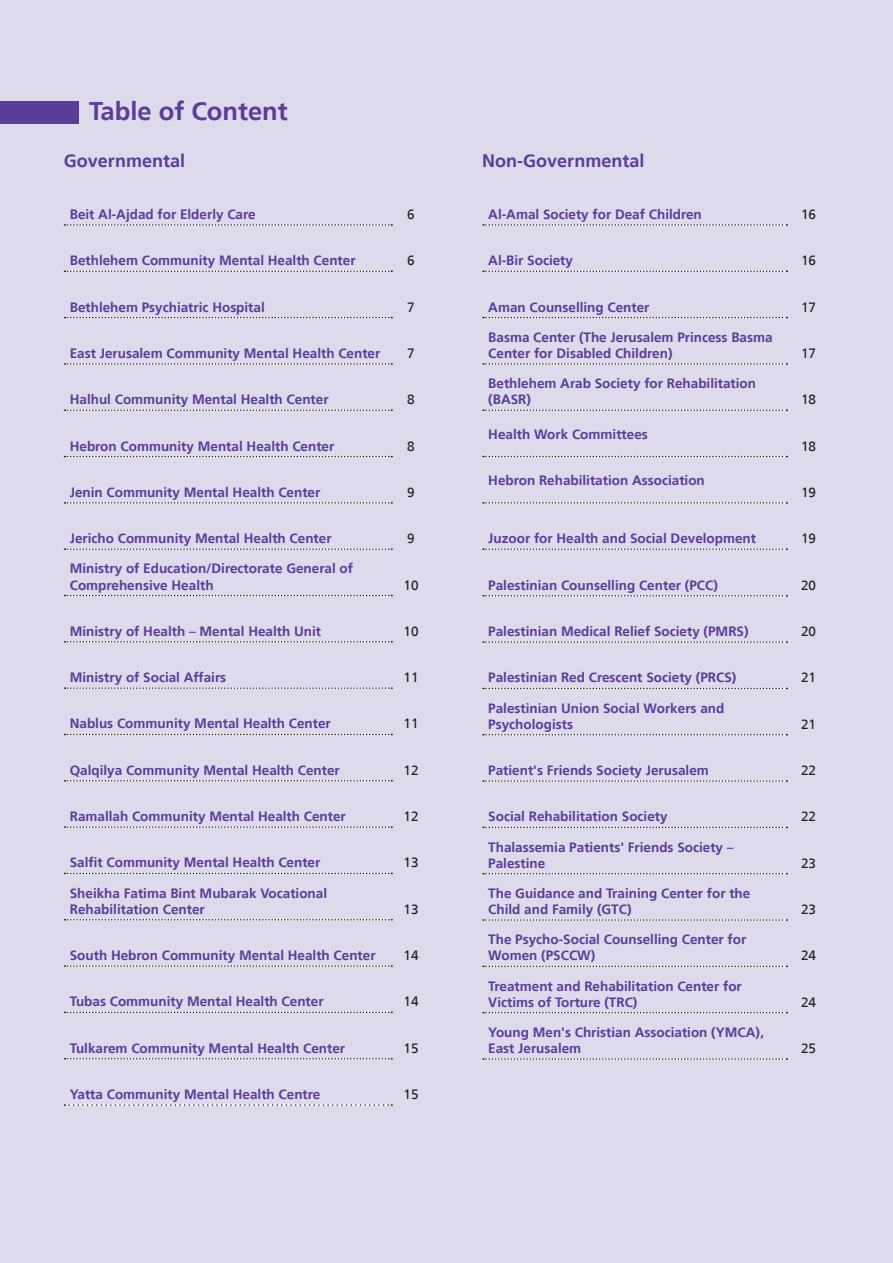
<style>
.page{position:relative;width:893px;height:1263px;background:#ded9eb}
.page>*{position:absolute;margin:0;border:0;box-sizing:border-box;transform-origin:0 0}
.t1{font:700 25.5px "Frutiger LT Arabic 65";color:#573e99}
.t2{font:700 18px "Frutiger LT Arabic 65";color:#573e99}
.t3{font:700 13.5px/16.2px "Frutiger LT Arabic 65";color:#573e99}
.t4{font:13.5px "Frutiger LT Arabic 55 Roman";color:#231f20}
</style>
<div class="page">
<div style="left:0;top:101px;width:79px;height:23px;background:#573e99"></div>
<svg style="left:483px;top:224px;width:304px;height:2px"></svg>
<svg style="left:483px;top:270px;width:304px;height:2px"></svg>
<svg style="left:483px;top:317px;width:304px;height:1px"></svg>
<svg style="left:483px;top:363px;width:304px;height:2px"></svg>
<svg style="left:483px;top:409px;width:304px;height:2px"></svg>
<svg style="left:483px;top:456px;width:304px;height:1px"></svg>
<svg style="left:483px;top:502px;width:304px;height:2px"></svg>
<svg style="left:483px;top:548px;width:304px;height:2px"></svg>
<svg style="left:483px;top:595px;width:304px;height:1px"></svg>
<svg style="left:483px;top:641px;width:304px;height:2px"></svg>
<svg style="left:483px;top:688px;width:304px;height:1px"></svg>
<svg style="left:483px;top:734px;width:304px;height:1px"></svg>
<svg style="left:483px;top:780px;width:304px;height:2px"></svg>
<svg style="left:483px;top:827px;width:304px;height:1px"></svg>
<svg style="left:483px;top:873px;width:304px;height:1px"></svg>
<svg style="left:483px;top:919px;width:304px;height:2px"></svg>
<svg style="left:483px;top:965px;width:304px;height:2px"></svg>
<svg style="left:483px;top:1012px;width:304px;height:1px"></svg>
<svg style="left:483px;top:1058px;width:304px;height:2px"></svg>
<svg style="left:65px;top:224px;width:327px;height:2px"></svg>
<svg style="left:65px;top:270px;width:327px;height:2px"></svg>
<svg style="left:65px;top:317px;width:327px;height:1px"></svg>
<svg style="left:65px;top:363px;width:327px;height:2px"></svg>
<svg style="left:65px;top:409px;width:327px;height:2px"></svg>
<svg style="left:65px;top:456px;width:327px;height:1px"></svg>
<svg style="left:65px;top:502px;width:327px;height:2px"></svg>
<svg style="left:65px;top:548px;width:327px;height:2px"></svg>
<svg style="left:65px;top:595px;width:327px;height:1px"></svg>
<svg style="left:65px;top:641px;width:327px;height:2px"></svg>
<svg style="left:65px;top:687px;width:327px;height:2px"></svg>
<svg style="left:65px;top:734px;width:327px;height:1px"></svg>
<svg style="left:65px;top:780px;width:327px;height:1px"></svg>
<svg style="left:65px;top:826px;width:327px;height:2px"></svg>
<svg style="left:65px;top:873px;width:327px;height:1px"></svg>
<svg style="left:65px;top:919px;width:327px;height:1px"></svg>
<svg style="left:65px;top:965px;width:327px;height:2px"></svg>
<svg style="left:65px;top:1012px;width:327px;height:1px"></svg>
<svg style="left:65px;top:1058px;width:327px;height:1px"></svg>
<svg style="left:65px;top:1104px;width:327px;height:2px"></svg>
<h1 class="t1" style="left:89px;top:90px;width:200px">Table of Content</h1>
<h2 class="t2" style="left:64px;top:146px;width:123px">Governmental</h2>
<h2 class="t2" style="left:482px;top:146px;width:164px">Non-Governmental</h2>
<p class="t3" style="left:70px;top:206px;width:187px">Beit Al-Ajdad for Elderly Care</p>
<p class="t4" style="left:407px;top:204px;width:9px">6</p>
<p class="t3" style="left:488px;top:206px;width:215px">Al-Amal Society for Deaf Children</p>
<p class="t4" style="left:801px;top:204px;width:17px">16</p>
<p class="t3" style="left:70px;top:252px;width:287px">Bethlehem Community Mental Health Center</p>
<p class="t4" style="left:407px;top:250px;width:9px">6</p>
<p class="t3" style="left:488px;top:252px;width:86px">Al-Bir Society</p>
<p class="t4" style="left:801px;top:250px;width:17px">16</p>
<p class="t3" style="left:70px;top:299px;width:197px">Bethlehem Psychiatric Hospital</p>
<p class="t4" style="left:407px;top:296px;width:9px">7</p>
<p class="t3" style="left:488px;top:299px;width:163px">Aman Counselling Center</p>
<p class="t4" style="left:801px;top:296px;width:17px">17</p>
<p class="t3" style="left:70px;top:345px;width:312px">East Jerusalem Community Mental Health Center</p>
<p class="t4" style="left:407px;top:343px;width:9px">7</p>
<p class="t3" style="left:488px;top:329px;width:286px">Basma Center (The Jerusalem Princess Basma<br>Center for Disabled Children(</p>
<p class="t4" style="left:801px;top:343px;width:17px">17</p>
<p class="t3" style="left:70px;top:391px;width:260px">Halhul Community Mental Health Center</p>
<p class="t4" style="left:407px;top:389px;width:9px">8</p>
<p class="t3" style="left:488px;top:375px;width:269px">Bethlehem Arab Society for Rehabilitation (BASR(</p>
<p class="t4" style="left:801px;top:389px;width:17px">18</p>
<p class="t3" style="left:70px;top:438px;width:266px">Hebron Community Mental Health Center</p>
<p class="t4" style="left:407px;top:435px;width:9px">8</p>
<p class="t3" style="left:488px;top:426px;width:161px">Health Work Committees</p>
<p class="t4" style="left:801px;top:435px;width:17px">18</p>
<p class="t3" style="left:70px;top:484px;width:252px">Jenin Community Mental Health Center</p>
<p class="t4" style="left:407px;top:482px;width:9px">9</p>
<p class="t3" style="left:488px;top:472px;width:218px">Hebron Rehabilitation Association</p>
<p class="t4" style="left:801px;top:482px;width:17px">19</p>
<p class="t3" style="left:70px;top:530px;width:263px">Jericho Community Mental Health Center</p>
<p class="t4" style="left:407px;top:528px;width:9px">9</p>
<p class="t3" style="left:488px;top:530px;width:269px">Juzoor for Health and Social Development</p>
<p class="t4" style="left:801px;top:528px;width:17px">19</p>
<p class="t3" style="left:70px;top:560px;width:285px">Ministry of Education/Directorate General of<br>Comprehensive Health</p>
<p class="t4" style="left:404px;top:574px;width:17px">10</p>
<p class="t3" style="left:488px;top:577px;width:231px">Palestinian Counselling Center (PCC(</p>
<p class="t4" style="left:801px;top:575px;width:17px">20</p>
<p class="t3" style="left:70px;top:623px;width:253px">Ministry of Health – Mental Health Unit</p>
<p class="t4" style="left:404px;top:621px;width:17px">10</p>
<p class="t3" style="left:488px;top:623px;width:262px">Palestinian Medical Relief Society (PMRS(</p>
<p class="t4" style="left:801px;top:621px;width:17px">20</p>
<p class="t3" style="left:70px;top:669px;width:158px">Ministry of Social Affairs</p>
<p class="t4" style="left:404px;top:667px;width:17px">11</p>
<p class="t3" style="left:488px;top:669px;width:250px">Palestinian Red Crescent Society (PRCS(</p>
<p class="t4" style="left:801px;top:667px;width:17px">21</p>
<p class="t3" style="left:70px;top:715px;width:263px">Nablus Community Mental Health Center</p>
<p class="t4" style="left:404px;top:713px;width:17px">11</p>
<p class="t3" style="left:488px;top:700px;width:238px">Palestinian Union Social Workers and<br>Psychologists</p>
<p class="t4" style="left:801px;top:713px;width:17px">21</p>
<p class="t3" style="left:70px;top:762px;width:272px">Qalqilya Community Mental Health Center</p>
<p class="t4" style="left:404px;top:760px;width:17px">12</p>
<p class="t3" style="left:488px;top:762px;width:222px">Patient s' Friends Society Jerusalem</p>
<p class="t4" style="left:801px;top:760px;width:17px">22</p>
<p class="t3" style="left:70px;top:808px;width:278px">Ramallah Community Mental Health Center</p>
<p class="t4" style="left:404px;top:806px;width:17px">12</p>
<p class="t3" style="left:488px;top:808px;width:181px">Social Rehabilitation Society</p>
<p class="t4" style="left:801px;top:806px;width:17px">22</p>
<p class="t3" style="left:70px;top:854px;width:252px">Salfit Community Mental Health Center</p>
<p class="t4" style="left:404px;top:852px;width:17px">13</p>
<p class="t3" style="left:488px;top:838px;width:247px">Thalassemia Patients' Friends Society –<br>Palestine</p>
<p class="t4" style="left:801px;top:852px;width:17px">23</p>
<p class="t3" style="left:70px;top:885px;width:259px">Sheikha Fatima Bint Mubarak Vocational<br>Rehabilitation Center</p>
<p class="t4" style="left:404px;top:899px;width:17px">13</p>
<p class="t3" style="left:488px;top:885px;width:264px">The Guidance and Training Center for the<br>Child and Family (GTC(</p>
<p class="t4" style="left:801px;top:899px;width:17px">23</p>
<p class="t3" style="left:70px;top:947px;width:307px">South Hebron Community Mental Health Center</p>
<p class="t4" style="left:404px;top:945px;width:17px">14</p>
<p class="t3" style="left:488px;top:931px;width:260px">The Psycho-Social Counselling Center for<br>Women (PSCCW(</p>
<p class="t4" style="left:801px;top:945px;width:17px">24</p>
<p class="t3" style="left:70px;top:993px;width:255px">Tubas Community Mental Health Center</p>
<p class="t4" style="left:404px;top:991px;width:17px">14</p>
<p class="t3" style="left:488px;top:977px;width:255px">Treatment and Rehabilitation Center for<br>Victims of Torture (TRC(</p>
<p class="t4" style="left:801px;top:991px;width:17px">24</p>
<p class="t3" style="left:70px;top:1040px;width:277px">Tulkarem Community Mental Health Center</p>
<p class="t4" style="left:404px;top:1037px;width:17px">15</p>
<p class="t3" style="left:488px;top:1024px;width:278px">Young Men s' Christian Association (YMCA ,(<br>East Jerusalem</p>
<p class="t4" style="left:801px;top:1038px;width:17px">25</p>
<p class="t3" style="left:70px;top:1086px;width:252px">Yatta Community Mental Health Centre</p>
<p class="t4" style="left:404px;top:1084px;width:17px">15</p>
</div>
